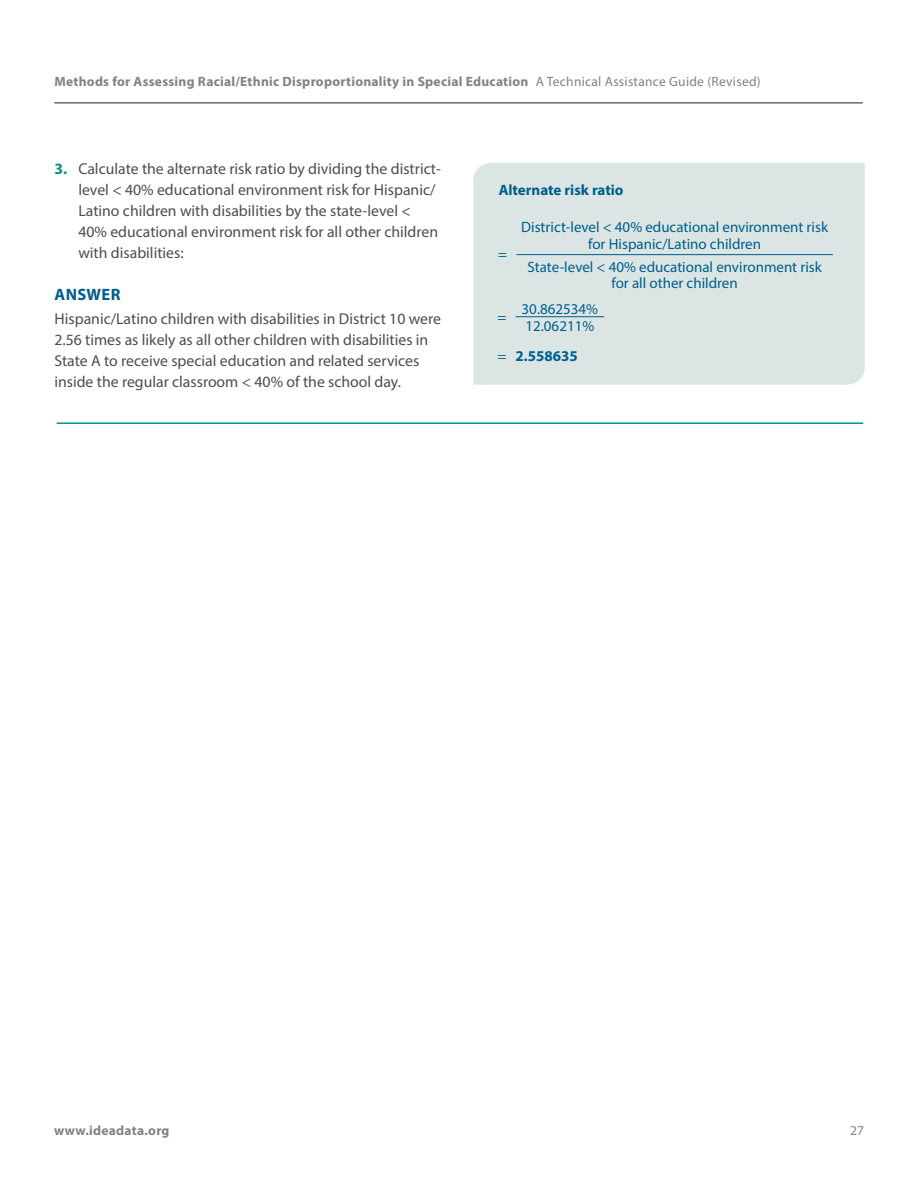
<style>
.page{position:relative;width:918px;height:1188px;background:#fff}
.page>*{position:absolute;margin:0;border:0;box-sizing:border-box;transform-origin:0 0}
.t1{font:700 16.5px "Myriad Pro";letter-spacing:.02em;color:#005e8c}
.t2{font:15.75px/21px "Myriad Pro";color:#4d4d4f}
.Formula{font:15px/16.5px "Myriad Pro";color:#005e8c;text-align:center}
.Formula-2{font:700 15px "Myriad Pro";color:#005e8c}
.t3{font:700 13.5px "Myriad Pro";letter-spacing:.02em;color:#808285}
.t4{font:13.5px "Myriad Pro";color:#808285}
.s1{font-weight:400}
.s2{font-weight:700;color:#019387}
</style>
<div class="page">
<hr style="left:54px;top:103px;width:809px;height:1px;background:#231f20">
<div style="left:473px;top:163px;width:392px;height:222px;background:#dbe6e4"></div>
<hr style="left:516px;top:254px;width:317px;height:1px;background:#005e8c">
<hr style="left:516px;top:316px;width:88px;height:1px;background:#005e8c">
<hr style="left:57px;top:422px;width:806px;height:2px;background:#019387">
<p class="t3" style="left:54px;top:72px;width:708px">Methods for Assessing Racial/Ethnic Disproportionality in Special Education <span class="s1">A Technical Assistance Guide (Revised)</span></p>
<p class="t2" style="left:78px;top:158px;width:364px;text-indent:-24px"><span class="s2">3.</span> Calculate the alternate risk ratio by dividing the district&shy;level &lt; 40% educational environment risk for Hispanic/ Latino children with disabilities by the state-level &lt; 40% educational environment risk for all other children with disabilities:</p>
<p class="t1" style="left:55px;top:283px;width:68px">ANSWER</p>
<p class="t2" style="left:54px;top:308px;width:388px">Hispanic/Latino children with disabilities in District 10 were 2.56 times as likely as all other children with disabilities in State A to receive special education and related services inside the regular classroom &lt; 40% of the school day.</p>
<p class="Formula-2" style="left:499px;top:180px;width:126px">Alternate risk ratio</p>
<p class="Formula" style="left:498px;top:245px;width:10px">=</p>
<p class="Formula" style="left:521px;top:219px;width:308px">District-level &lt; 40% educational environment risk for Hispanic/Latino children</p>
<p class="Formula" style="left:527px;top:258px;width:296px">State-level &lt; 40% educational environment risk for all other children</p>
<p class="Formula" style="left:522px;top:300px;width:78px;line-height:17.2px;text-align:left">30.862534%<br>12.06211%</p>
<p class="Formula-2" style="left:497px;top:346px;width:82px"><span class="s1">=</span> 2.558635</p>
<p class="Formula" style="left:497px;top:309px;width:10px">=</p>
<p class="t3" style="left:54px;top:1121px;width:117px">www.ideadata.org</p>
<p class="t4" style="left:850px;top:1122px;width:15px">27</p>
</div>
